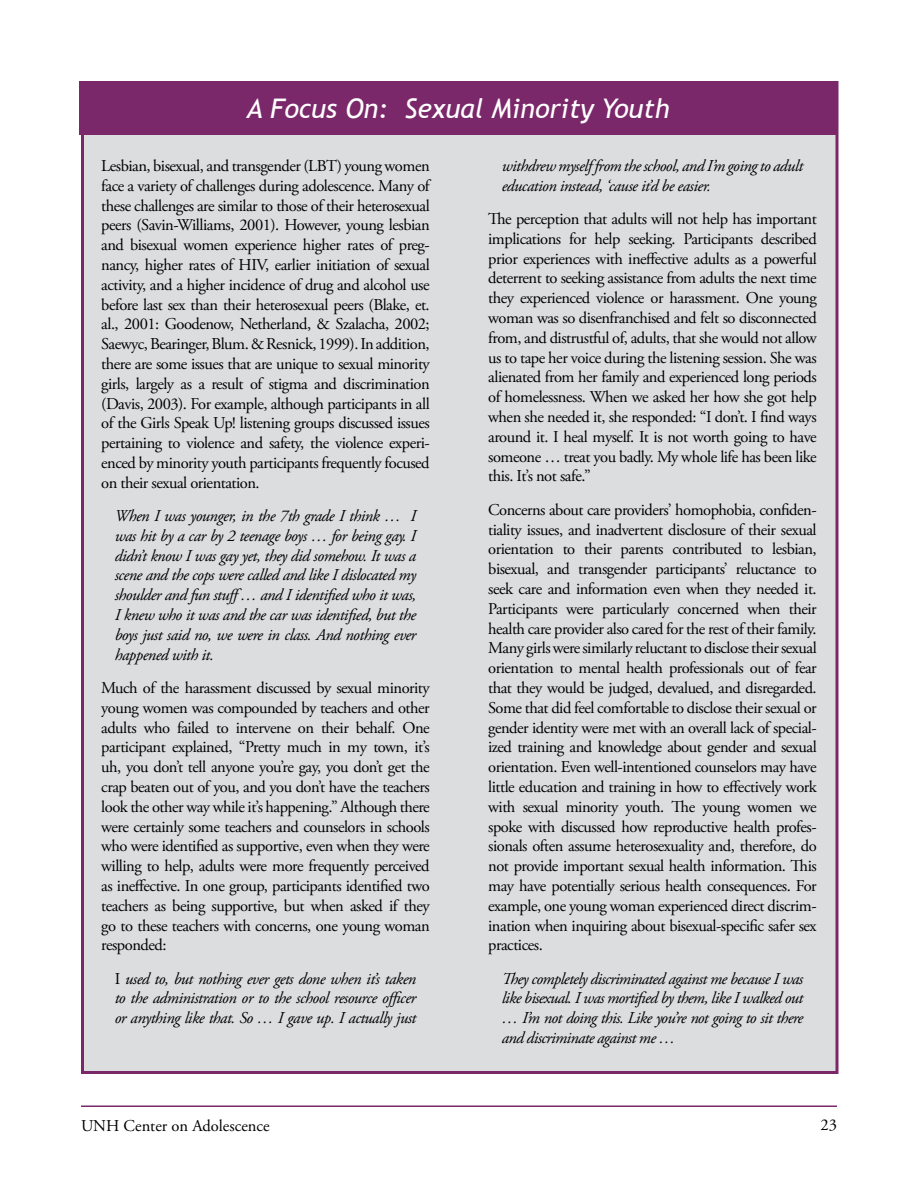
<style>
.page{position:relative;width:918px;height:1188px;background:#fff}
.page>*{position:absolute;margin:0;border:0;box-sizing:border-box;transform-origin:0 0}
.t1{font:italic 27px "Trebuchet MS";color:#fff}
.t2{font:16.5px/19.8px "Adobe Garamond Pro";letter-spacing:-.03em;color:#000;text-align:justify}
.t3{font:italic 16.5px/19.8px "Adobe Garamond Pro";letter-spacing:-.03em;color:#000;text-align:justify}
.t4{font:16.5px "Adobe Garamond Pro";color:#000}
.s1{font-style:normal}
</style>
<div class="page">
<hr style="left:81px;top:1106px;width:756px;height:1px;background:#7b286b">
<div style="left:82px;top:82px;width:755px;height:990px;background:#dcddde"></div>
<div style="left:80px;top:81px;width:757px;height:54px;background:#7b286b"></div>
<h1 class="t1" style="left:247px;top:92px;width:425px">A Focus On: Sexual Minority Youth</h1>
<p class="t2" style="left:101px;top:156px;width:330px">Lesbian, bisexual, and transgender (LBT) young women face a variety of challenges during adolescence. Many of these challenges are similar to those of their heterosexual peers (Savin-Williams, 2001). However, young lesbian and bisexual women experience higher rates of preg&shy;nancy, higher rates of HIV, earlier initiation of sexual activity, and a higher incidence of drug and alcohol use before last sex than their heterosexual peers (Blake, et. al., 2001: Goodenow, Netherland, &amp; Szalacha, 2002; Saewyc, Bearinger, Blum. &amp; Resnick, 1999). In addition, there are some issues that are unique to sexual minority girls, largely as a result of stigma and discrimination (Davis, 2003). For example, although participants in all of the Girls Speak Up! listening groups discussed issues pertaining to violence and safety, the violence experi&shy;enced by minority youth participants frequently focused on their sexual orientation.</p>
<p class="t3" style="left:115px;top:506px;width:303px">When I was younger, in the 7th grade I think … I was hit by a car by 2 teenage boys … for being gay. I didn’t know I was gay yet, they did somehow. It was a scene and the cops were called and like I dislocated my shoulder and fun stuff… and I identified who it was, I knew who it was and the car was identified, but the boys just said no, we were in class. And nothing ever happened with it.</p>
<p class="t2" style="left:101px;top:678px;width:330px">Much of the harassment discussed by sexual minority young women was compounded by teachers and other adults who failed to intervene on their behalf. One participant explained, “Pretty much in my town, it’s uh, you don’t tell anyone you’re gay, you don’t get the crap beaten out of you, and you don’t have the teachers look the other way while it’s happening.” Although there were certainly some teachers and counselors in schools who were identified as supportive, even when they were willing to help, adults were more frequently perceived as ineffective. In one group, participants identified two teachers as being supportive, but when asked if they go to these teachers with concerns, one young woman responded:</p>
<p class="t3" style="left:115px;top:969px;width:303px"><span class="s1">I</span> used to, but nothing ever gets done when it’s taken to the administration or to the school resource officer or anything like that. So … I gave up. I actually just</p>
<p class="t3" style="left:502px;top:156px;width:303px">withdrew myself from the school, and I’m going to adult education instead, ‘cause it’d be easier.</p>
<p class="t2" style="left:488px;top:210px;width:330px">The perception that adults will not help has important implications for help seeking. Participants described prior experiences with ineffective adults as a powerful deterrent to seeking assistance from adults the next time they experienced violence or harassment. One young woman was so disenfranchised and felt so disconnected from, and distrustful of, adults, that she would not allow us to tape her voice during the listening session. She was alienated from her family and experienced long periods of homelessness. When we asked her how she got help when she needed it, she responded: “I don’t. I find ways around it. I heal myself. It is not worth going to have someone … treat you badly. My whole life has been like this. It’s not safe.”</p>
<p class="t2" style="left:488px;top:500px;width:330px">Concerns about care providers’ homophobia, confiden&shy;tiality issues, and inadvertent disclosure of their sexual orientation to their parents contributed to lesbian, bisexual, and transgender participants’ reluctance to seek care and information even when they needed it.<br>Participants were particularly concerned when their health care provider also cared for the rest of their family.<br>Many girls were similarly reluctant to disclose their sexual orientation to mental health professionals out of fear that they would be judged, devalued, and disregarded.<br>Some that did feel comfortable to disclose their sexual or gender identity were met with an overall lack of special&shy;ized training and knowledge about gender and sexual orientation. Even well-intentioned counselors may have little education and training in how to effectively work with sexual minority youth. The young women we spoke with discussed how reproductive health profes&shy;sionals often assume heterosexuality and, therefore, do not provide important sexual health information. This may have potentially serious health consequences. For example, one young woman experienced direct discrim&shy;ination when inquiring about bisexual-specific safer sex practices.</p>
<p class="t3" style="left:502px;top:969px;width:303px">They completely discriminated against me because I was like bisexual. I was mortified by them, like I walked out … I’m not doing this. Like you’re not going to sit there and discriminate against me …</p>
<p class="t4" style="left:81px;top:1116px;width:190px">UNH Center on Adolescence</p>
<p class="t2" style="left:820px;top:1116px;width:18px">23</p>
</div>
